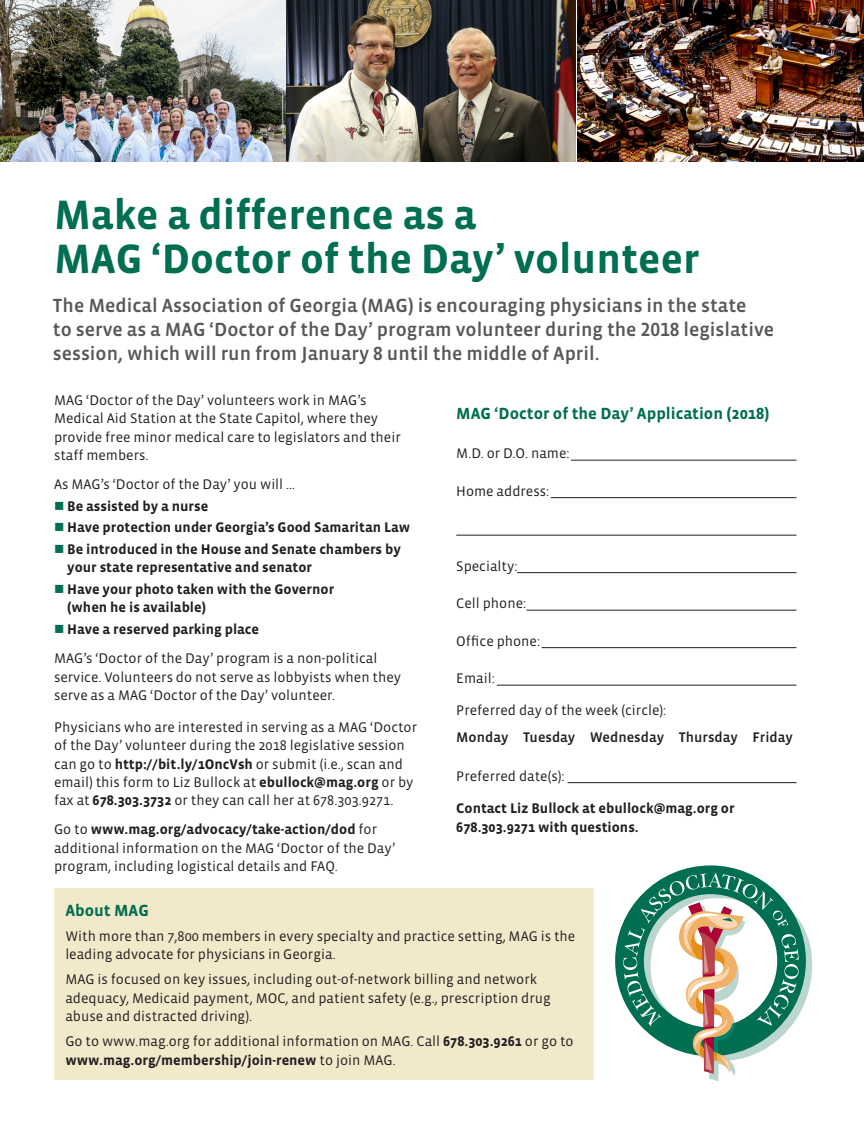
<style>
.page{position:relative;width:864px;height:1134px;background:#fff}
.page>*{position:absolute;margin:0;border:0;box-sizing:border-box;transform-origin:0 0}
.t1{font:700 42px/43.5px "Vista Sans OT";color:#006e51}
.t2{font:500 19.5px/24px "Vista Sans OT";color:#57585a}
.t3{font:700 16.5px "Vista Sans OT";color:#006e51}
.t4{font:14.25px/18.3px "Vista Sans OT";color:#231f20}
.t5{font:700 14.25px/18.3px "Vista Sans OT";color:#231f20}
.t6{font:500 14.25px/27px "Vista Sans OT";color:#231f20}
.s1{color:#006e51}
.s2{font-weight:700}
.s3{font-weight:400}
</style>
<div class="page">
<div style="left:54px;top:889px;width:540px;height:191px;background:#f2e8ca"></div>
<svg style="left:615px;top:865px;width:197px;height:216px"></svg>
<img style="left:0;top:0;width:864px;height:162px">
<hr style="left:571px;top:460px;width:226px;height:1px;background:#231f20">
<hr style="left:551px;top:497px;width:246px;height:1px;background:#231f20">
<hr style="left:456px;top:535px;width:341px;height:1px;background:#231f20">
<hr style="left:517px;top:572px;width:280px;height:1px;background:#231f20">
<hr style="left:526px;top:610px;width:270px;height:1px;background:#231f20">
<hr style="left:542px;top:647px;width:254px;height:1px;background:#231f20">
<hr style="left:497px;top:685px;width:300px;height:1px;background:#231f20">
<hr style="left:568px;top:782px;width:228px;height:1px;background:#231f20">
<p class="t1" style="left:54px;top:194px;width:647px">Make a difference as a<br>MAG ‘Doctor of the Day’ volunteer</p>
<p class="t2" style="left:53px;top:294px;width:723px">The Medical Association of Georgia (MAG) is encouraging physicians in the state<br>to serve as a MAG ‘Doctor of the Day’ program volunteer during the 2018 legislative session, which will run from January 8 until the middle of April.</p>
<p class="t4" style="left:54px;top:391px;width:348px">MAG ‘Doctor of the Day’ volunteers work in MAG’s Medical Aid Station at the State Capitol, where they provide free minor medical care to legislators and their staff members.</p>
<p class="t4" style="left:54px;top:476px;width:242px">As MAG’s ‘Doctor of the Day’ you will …</p>
<p class="t5" style="left:54px;top:497px;width:156px"><span class="s1">■</span> Be assisted by a nurse</p>
<p class="t5" style="left:54px;top:519px;width:358px"><span class="s1">■</span> Have protection under Georgia’s Good Samaritan Law</p>
<p class="t5" style="left:67px;top:540px;width:335px;text-indent:-13px"><span class="s1">■</span> Be introduced in the House and Senate chambers by your state representative and senator</p>
<p class="t5" style="left:67px;top:580px;width:269px;text-indent:-13px"><span class="s1">■</span> Have your photo taken with the Governor (when he is available)</p>
<p class="t5" style="left:54px;top:620px;width:207px"><span class="s1">■</span> Have a reserved parking place</p>
<p class="t4" style="left:54px;top:650px;width:349px">MAG’s ‘Doctor of the Day’ program is a non-political service. Volunteers do not serve as lobbyists when they serve as a MAG ‘Doctor of the Day’ volunteer.</p>
<p class="t4" style="left:54px;top:718px;width:365px">Physicians who are interested in serving as a MAG ‘Doctor of the Day’ volunteer during the 2018 legislative session can go to <span class="s2">http://bit.ly/1OncVsh</span> or submit (i.e., scan and email) this form to Liz Bullock at <span class="s2">ebullock@mag.org</span> or by fax at <span class="s2">678.303.3732</span> or they can call her at 678.303.9271.</p>
<p class="t4" style="left:54px;top:821px;width:343px">Go to <span class="s2">www.mag.org/advocacy/take-action/dod</span> for additional information on the MAG ‘Doctor of the Day’ program, including logistical details and FAQ.</p>
<p class="t3" style="left:456px;top:405px;width:315px">MAG ‘Doctor of the Day’ Application (2018)</p>
<p class="t4" style="left:456px;top:445px;width:115px">M.D. or D.O. name:</p>
<p class="t4" style="left:456px;top:482px;width:94px">Home address:</p>
<p class="t4" style="left:456px;top:557px;width:63px">Specialty:</p>
<p class="t4" style="left:456px;top:595px;width:71px">Cell phone:</p>
<p class="t4" style="left:456px;top:632px;width:85px">Office phone:</p>
<p class="t4" style="left:456px;top:670px;width:40px">Email:</p>
<p class="t6" style="left:456px;top:697px;width:338px"><span class="s3">Preferred day of the week (circle):<br></span>Monday Tuesday Wednesday Thursday Friday</p>
<p class="t4" style="left:456px;top:767px;width:110px">Preferred date(s):</p>
<p class="t5" style="left:456px;top:799px;width:280px;line-height:18.8px">Contact Liz Bullock at ebullock@mag.org or<br>678.303.9271 with questions.</p>
<p class="t3" style="left:65px;top:902px;width:85px">About MAG</p>
<p class="t4" style="left:65px;top:927px;width:512px">With more than 7,800 members in every specialty and practice setting, MAG is the leading advocate for physicians in Georgia.</p>
<p class="t4" style="left:65px;top:971px;width:487px">MAG is focused on key issues, including out-of-network billing and network adequacy, Medicaid payment, MOC, and patient safety (e.g., prescription drug abuse and distracted driving).</p>
<p class="t4" style="left:65px;top:1033px;width:510px">Go to www.mag.org for additional information on MAG. Call <span class="s2">678.303.9261</span> or go to <span class="s2">www.mag.org/membership/join-renew</span> to join MAG.</p>
</div>
